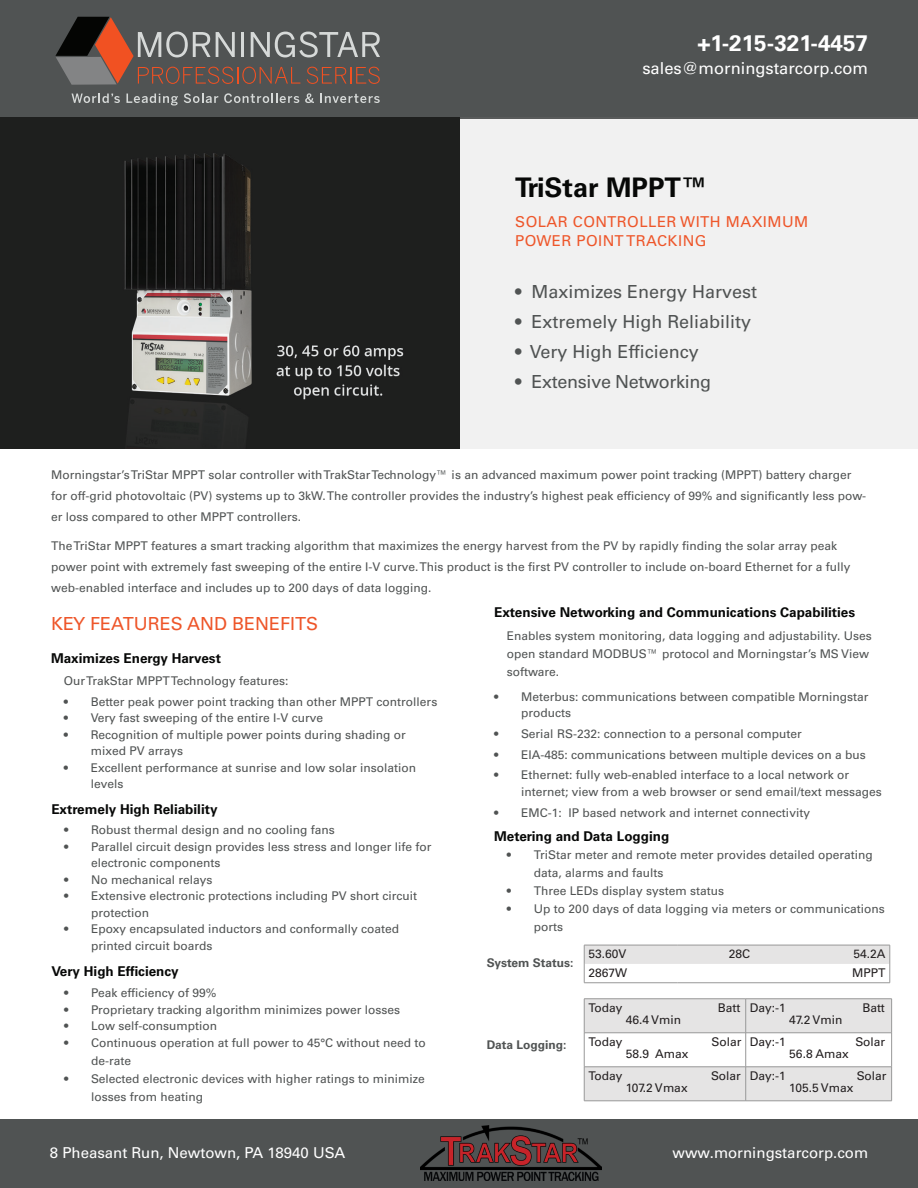
<style>
.page{position:relative;width:918px;height:1188px;background:#fff}
.page>*{position:absolute;margin:0;border:0;box-sizing:border-box;transform-origin:0 0}
.t1{font:700 27px "Univers LT Std";color:#070807}
.t2{font:700 22.5px "Univers LT Std";color:#fff}
.t3{font:18px "Univers LT Std";color:#505353}
.t4{font:18px "Univers LT Std";color:#ee562a}
.t5{font:18px "Univers LT Std";letter-spacing:-.02em;color:#505353}
.t6{font:16.5px "Univers LT Std";color:#fff}
.t7{font:15px "Univers LT Std";color:#fff}
.t8{font:15px "Univers LT Std";letter-spacing:.03em;color:#ee562a}
.t9{font:700 13.5px "Univers LT Std";color:#070807}
.t10{font:12px/16.5px "Univers LT Std";color:#505353}
.t11{font:12px "Univers LT Std";color:#231f20}
.t12{font:700 12px "Univers LT Std";color:#505353}
</style>
<div class="page">
<div style="left:0;top:0;width:918px;height:119px;background:#505353"></div>
<div style="left:0;top:1119px;width:918px;height:69px;background:#505353"></div>
<svg style="left:55px;top:17px;width:325px;height:68px"></svg>
<svg style="left:72px;top:94px;width:48px;height:9px"></svg>
<svg style="left:126px;top:94px;width:52px;height:11px"></svg>
<svg style="left:184px;top:93px;width:34px;height:10px"></svg>
<svg style="left:224px;top:93px;width:75px;height:10px"></svg>
<svg style="left:305px;top:93px;width:9px;height:10px"></svg>
<svg style="left:320px;top:94px;width:60px;height:9px"></svg>
<div style="left:459px;top:117px;width:459px;height:332px;background:#f1f1f1"></div>
<img style="left:0;top:117px;width:459px;height:332px">
<img style="left:421px;top:1125px;width:180px;height:55px">
<svg style="left:584px;top:945px;width:307px;height:38px"></svg>
<hr style="left:584px;top:983px;width:93px;height:1px;background:#989898">
<hr style="left:677px;top:983px;width:125px;height:1px;background:#989898">
<hr style="left:802px;top:983px;width:88px;height:1px;background:#989898">
<svg style="left:585px;top:1000px;width:306px;height:101px"></svg>
<hr style="left:584px;top:999px;width:162px;height:1px;background:#989898">
<hr style="left:584px;top:999px;width:1px;height:34px;background:#989898">
<hr style="left:746px;top:999px;width:146px;height:1px;background:#989898">
<hr style="left:745px;top:999px;width:1px;height:34px;background:#989898">
<hr style="left:891px;top:999px;width:1px;height:34px;background:#989898">
<hr style="left:584px;top:1033px;width:162px;height:1px;background:#989898">
<hr style="left:584px;top:1033px;width:1px;height:34px;background:#989898">
<hr style="left:746px;top:1033px;width:146px;height:1px;background:#989898">
<hr style="left:745px;top:1033px;width:1px;height:34px;background:#989898">
<hr style="left:891px;top:1033px;width:1px;height:34px;background:#989898">
<hr style="left:584px;top:1067px;width:162px;height:1px;background:#989898">
<hr style="left:584px;top:1067px;width:1px;height:34px;background:#989898">
<hr style="left:746px;top:1067px;width:146px;height:1px;background:#989898">
<hr style="left:745px;top:1067px;width:1px;height:34px;background:#989898">
<hr style="left:891px;top:1067px;width:1px;height:34px;background:#989898">
<hr style="left:584px;top:1101px;width:162px;height:1px;background:#989898">
<hr style="left:746px;top:1101px;width:146px;height:1px;background:#989898">
<h2 class="t2" style="left:697px;top:30px;width:172px">+1-215-321-4457</h2>
<h3 class="t6" style="left:642px;top:58px;width:227px">sales@morningstarcorp.com</h3>
<p class="t1" style="left:515px;top:172px;width:194px">TriStar MPPT™</p>
<p class="t8" style="left:515px;top:213px;width:295px">SOLAR CONTROLLER WITH MAXIMUM</p>
<p class="t8" style="left:515px;top:232px;width:193px">POWER POINT TRACKING</p>
<p class="t3" style="left:515px;top:281px;width:243px">• Maximizes Energy Harvest</p>
<p class="t3" style="left:515px;top:311px;width:238px">• Extremely High Reliability</p>
<p class="t3" style="left:515px;top:341px;width:185px">• Very High Efficiency</p>
<p class="t5" style="left:515px;top:371px;width:197px">• Extensive Networking</p>
<p class="t10" style="left:51px;top:464px;width:817px;line-height:21px">Morningstar’s TriStar MPPT solar controller with TrakStar Technology™ is an advanced maximum power point tracking (MPPT) battery charger for off-grid photovoltaic (PV) systems up to 3kW. The controller provides the industry’s highest peak efficiency of 99% and significantly less pow&shy;er loss compared to other MPPT controllers.</p>
<p class="t10" style="left:51px;top:535px;width:801px;line-height:21px">The TriStar MPPT features a smart tracking algorithm that maximizes the energy harvest from the PV by rapidly finding the solar array peak power point with extremely fast sweeping of the entire I-V curve. This product is the first PV controller to include on-board Ethernet for a fully web-enabled interface and includes up to 200 days of data logging.</p>
<p class="t4" style="left:51px;top:613px;width:269px">KEY FEATURES AND BENEFITS</p>
<p class="t9" style="left:51px;top:650px;width:171px">Maximizes Energy Harvest</p>
<p class="t10" style="left:64px;top:673px;width:226px">Our TrakStar MPPT Technology features:</p>
<p class="t10" style="left:64px;top:694px;width:375px">• Better peak power point tracking than other MPPT controllers</p>
<p class="t10" style="left:64px;top:710px;width:261px">• Very fast sweeping of the entire I-V curve</p>
<p class="t10" style="left:91px;top:727px;width:317px;text-indent:-27px">• Recognition of multiple power points during shading or mixed PV arrays</p>
<p class="t10" style="left:91px;top:760px;width:327px;text-indent:-27px">• Excellent performance at sunrise and low solar insolation levels</p>
<p class="t9" style="left:51px;top:801px;width:168px">Extremely High Reliability</p>
<p class="t10" style="left:64px;top:822px;width:272px">• Robust thermal design and no cooling fans</p>
<p class="t10" style="left:91px;top:838px;width:342px;text-indent:-27px">• Parallel circuit design provides less stress and longer life for electronic components</p>
<p class="t10" style="left:64px;top:871px;width:150px">• No mechanical relays</p>
<p class="t10" style="left:91px;top:888px;width:327px;text-indent:-27px">• Extensive electronic protections including PV short circuit protection</p>
<p class="t10" style="left:91px;top:921px;width:310px;text-indent:-27px">• Epoxy encapsulated inductors and conformally coated printed circuit boards</p>
<p class="t9" style="left:51px;top:964px;width:129px">Very High Efficiency</p>
<p class="t10" style="left:64px;top:985px;width:154px">• Peak efficiency of 99%</p>
<p class="t10" style="left:64px;top:1001px;width:337px">• Proprietary tracking algorithm minimizes power losses</p>
<p class="t10" style="left:64px;top:1018px;width:154px">• Low self-consumption</p>
<p class="t10" style="left:91px;top:1033px;width:336px;line-height:18px;text-indent:-27px">• Continuous operation at full power to 45°C without need to de-rate</p>
<p class="t10" style="left:91px;top:1069px;width:335px;line-height:18px;text-indent:-27px">• Selected electronic devices with higher ratings to minimize losses from heating</p>
<p class="t9" style="left:494px;top:605px;width:362px">Extensive Networking and Communications Capabilities</p>
<p class="t10" style="left:507px;top:626px;width:366px;line-height:18px">Enables system monitoring, data logging and adjustability. Uses open standard MODBUS™ protocol and Morningstar’s MS View software.</p>
<p class="t10" style="left:521px;top:688px;width:349px;text-indent:-27px">• Meterbus: communications between compatible Morningstar products</p>
<p class="t10" style="left:494px;top:725px;width:309px">• Serial RS-232: connection to a personal computer</p>
<p class="t10" style="left:494px;top:746px;width:373px">• EIA-485: communications between multiple devices on a bus</p>
<p class="t10" style="left:521px;top:767px;width:362px;text-indent:-27px">• Ethernet: fully web-enabled interface to a local network or internet; view from a web browser or send email/text messages</p>
<p class="t10" style="left:494px;top:804px;width:317px">• EMC-1: IP based network and internet connectivity</p>
<p class="t9" style="left:494px;top:829px;width:177px">Metering and Data Logging</p>
<p class="t10" style="left:534px;top:846px;width:340px;line-height:18px;text-indent:-27px">• TriStar meter and remote meter provides detailed operating data, alarms and faults</p>
<p class="t10" style="left:507px;top:883px;width:219px">• Three LEDs display system status</p>
<p class="t10" style="left:534px;top:900px;width:352px;line-height:18px;text-indent:-27px">• Up to 200 days of data logging via meters or communications ports</p>
<p class="t12" style="left:487px;top:955px;width:88px">System Status:</p>
<p class="t12" style="left:487px;top:1038px;width:81px">Data Logging:</p>
<p class="t11" style="left:588px;top:947px;width:40px">53.60V</p>
<p class="t11" style="left:729px;top:947px;width:23px">28C</p>
<p class="t11" style="left:854px;top:947px;width:34px">54.2A</p>
<p class="t11" style="left:588px;top:965px;width:40px">2867W</p>
<p class="t11" style="left:852px;top:965px;width:35px">MPPT</p>
<p class="t11" style="left:588px;top:1000px;width:35px">Today</p>
<p class="t11" style="left:626px;top:1012px;width:57px">46.4 Vmin</p>
<p class="t11" style="left:718px;top:1000px;width:24px">Batt</p>
<p class="t11" style="left:750px;top:1000px;width:38px">Day:-1</p>
<p class="t11" style="left:863px;top:1000px;width:24px">Batt</p>
<p class="t11" style="left:789px;top:1012px;width:55px">47.2 Vmin</p>
<p class="t11" style="left:588px;top:1034px;width:35px">Today</p>
<p class="t11" style="left:626px;top:1046px;width:64px">58.9 Amax</p>
<p class="t11" style="left:712px;top:1034px;width:31px">Solar</p>
<p class="t11" style="left:750px;top:1034px;width:38px">Day:-1</p>
<p class="t11" style="left:855px;top:1034px;width:31px">Solar</p>
<p class="t11" style="left:789px;top:1046px;width:61px">56.8 Amax</p>
<p class="t11" style="left:588px;top:1068px;width:35px">Today</p>
<p class="t11" style="left:626px;top:1080px;width:63px">107.2 Vmax</p>
<p class="t11" style="left:711px;top:1068px;width:31px">Solar</p>
<p class="t11" style="left:750px;top:1068px;width:38px">Day:-1</p>
<p class="t11" style="left:857px;top:1068px;width:31px">Solar</p>
<p class="t11" style="left:789px;top:1080px;width:66px">105.5 Vmax</p>
<p class="t7" style="left:50px;top:1143px;width:297px">8 Pheasant Run, Newtown, PA 18940 USA</p>
<p class="t7" style="left:673px;top:1143px;width:197px">www.morningstarcorp.com</p>
</div>
